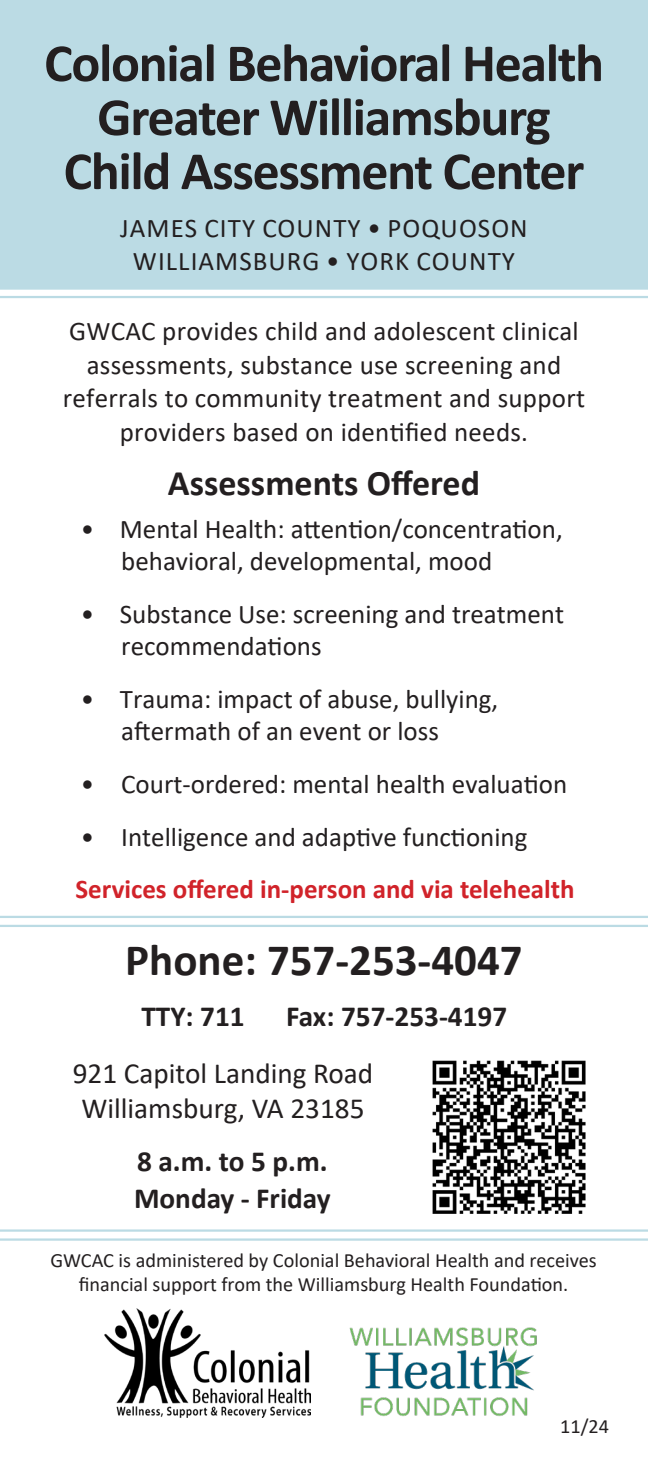
<style>
.page{position:relative;width:648px;height:1458px;background:#fff}
.page>*{position:absolute;margin:0;border:0;box-sizing:border-box;transform-origin:0 0}
.t1{font:700 54px/54px "Calibri";letter-spacing:-.025em;color:#231f20;text-align:center}
.t2{font:700 45px "Calibri";color:#231f20}
.t3{font:700 36px "Calibri";color:#231f20}
.t4{font:700 29.25px "Calibri";color:#231f20}
.t5{font:29.25px "Calibri";color:#231f20}
.t6{font:27px/33.8px "Calibri";color:#231f20}
.t7{font:27px "Calibri";letter-spacing:.04em;color:#231f20}
.t8{font:700 27px "Calibri";color:#d1232a}
.t9{font:20.25px/24.3px "Calibri";color:#231f20;text-align:center}
</style>
<div class="page">
<svg style="left:0;top:916px;width:648px;height:11px"></svg>
<svg style="left:0;top:1229px;width:648px;height:12px"></svg>
<div style="left:0;top:0;width:648px;height:287px;background:#bbdbe4"></div>
<hr style="left:0;top:287px;width:648px;height:3px;background:#bbdbe4">
<hr style="left:0;top:296px;width:648px;height:2px;background:#bbdbe4">
<img style="left:105px;top:1309px;width:205px;height:109px">
<img style="left:349px;top:1327px;width:188px;height:90px">
<img style="left:433px;top:1061px;width:153px;height:152px">
<p class="t1" style="left:44px;top:35px;width:561px">Colonial Behavioral Health<br>Greater Williamsburg</p>
<p class="t1" style="left:64px;top:143px;width:522px">Child Assessment Center</p>
<p class="t7" style="left:120px;top:209px;width:409px">JAMES CITY COUNTY • POQUOSON</p>
<p class="t7" style="left:133px;top:243px;width:384px">WILLIAMSBURG • YORK COUNTY</p>
<p class="t6" style="left:63px;top:313px;width:524px;text-align:center">GWCAC provides child and adolescent clinical assessments, substance use screening and referrals to community treatment and support providers based on identified needs.</p>
<p class="t3" style="left:168px;top:458px;width:314px">Assessments Offered</p>
<p class="t6" style="left:121px;top:512px;width:443px;line-height:32.4px;text-indent:-40px">• Mental Health: attention/concentration, behavioral, developmental, mood</p>
<p class="t6" style="left:121px;top:597px;width:444px;line-height:32.4px;text-indent:-40px">• Substance Use: screening and treatment recommendations</p>
<p class="t6" style="left:121px;top:682px;width:379px;line-height:32.4px;text-indent:-40px">• Trauma: impact of abuse, bullying, aftermath of an event or loss</p>
<p class="t6" style="left:81px;top:767px;width:488px">• Court-ordered: mental health evaluation</p>
<p class="t6" style="left:81px;top:819px;width:448px">• Intelligence and adaptive functioning</p>
<p class="t8" style="left:75px;top:869px;width:501px">Services offered in-person and via telehealth</p>
<p class="t2" style="left:125px;top:929px;width:399px">Phone: 757-253-4047</p>
<p class="t4" style="left:141px;top:996px;width:105px">TTY: 711</p>
<p class="t4" style="left:286px;top:996px;width:223px">Fax: 757-253-4197</p>
<p class="t5" style="left:73px;top:1053px;width:302px">921 Capitol Landing Road</p>
<p class="t5" style="left:81px;top:1088px;width:285px">Williamsburg, VA 23185</p>
<p class="t4" style="left:137px;top:1141px;width:192px">8 a.m. to 5 p.m.</p>
<p class="t4" style="left:134px;top:1178px;width:198px">Monday - Friday</p>
<p class="t9" style="left:50px;top:1248px;width:548px">GWCAC is administered by Colonial Behavioral Health and receives financial support from the Williamsburg Health Foundation.</p>
<p class="t9" style="left:560px;top:1414px;width:50px">11/24</p>
</div>
